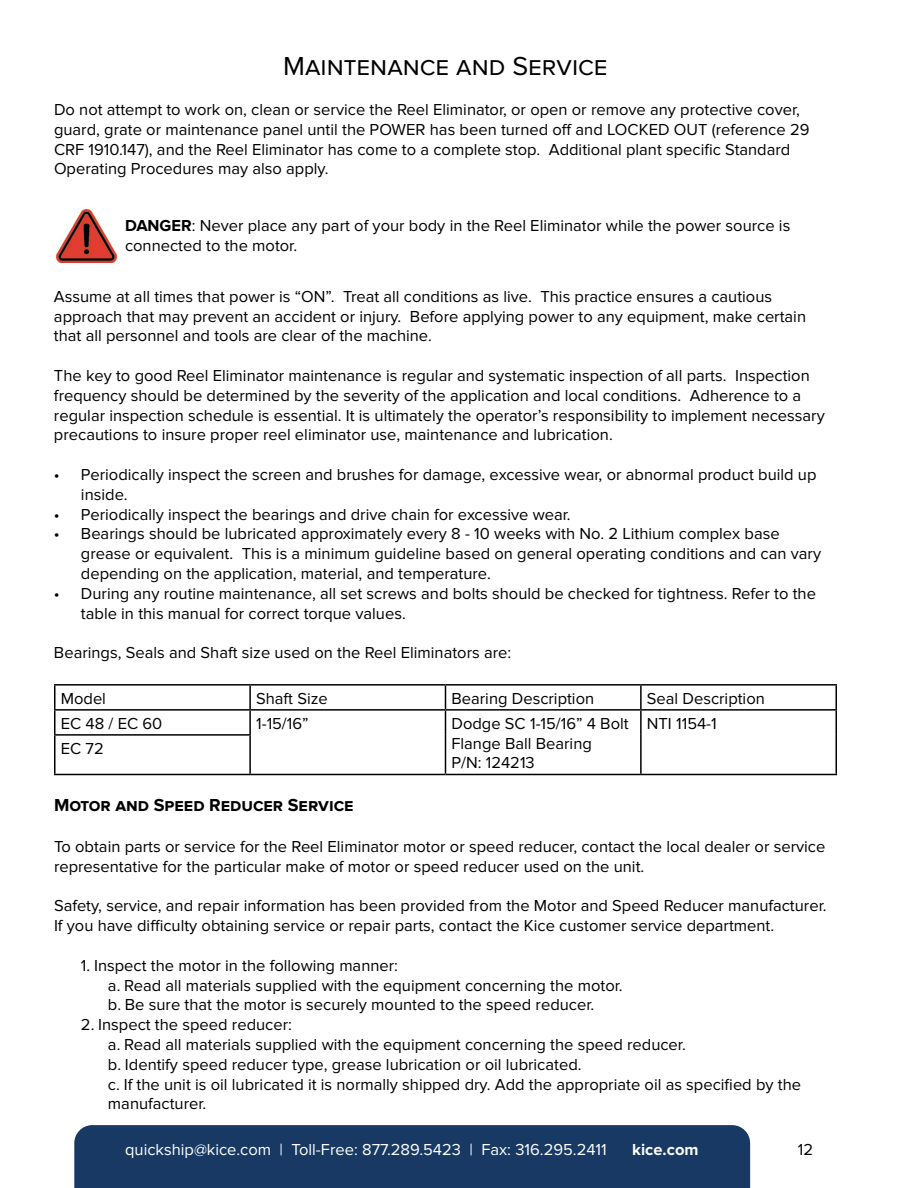
<style>
.page{position:relative;width:918px;height:1188px;background:#fff}
.page>*{position:absolute;margin:0;border:0;box-sizing:border-box;transform-origin:0 0}
.t1{font:27px "Proxima Nova";color:#000}
.t2{font:700 18px "Proxima Nova";color:#000}
.t3{font:16.5px/19.8px "Proxima Nova";color:#000}
.t4{font:16.5px "Proxima Nova";color:#fff}
.t5{font:700 16.5px "Proxima Nova";color:#fff}
.s1{font-weight:700}
</style>
<div class="page">
<img style="left:55px;top:208px;width:63px;height:54px">
<hr style="left:54px;top:684px;width:196px;height:2px;background:#000">
<hr style="left:54px;top:686px;width:2px;height:23px;background:#000">
<hr style="left:250px;top:684px;width:196px;height:2px;background:#000">
<hr style="left:249px;top:686px;width:2px;height:23px;background:#000">
<hr style="left:446px;top:684px;width:195px;height:2px;background:#000">
<hr style="left:641px;top:684px;width:196px;height:2px;background:#000">
<hr style="left:640px;top:686px;width:2px;height:23px;background:#000">
<hr style="left:54px;top:709px;width:196px;height:2px;background:#000">
<hr style="left:54px;top:711px;width:2px;height:23px;background:#000">
<hr style="left:250px;top:709px;width:196px;height:2px;background:#000">
<hr style="left:249px;top:711px;width:2px;height:23px;background:#000">
<hr style="left:446px;top:709px;width:195px;height:2px;background:#000">
<svg style="left:445px;top:686px;width:1px;height:49px"></svg>
<hr style="left:641px;top:709px;width:196px;height:2px;background:#000">
<hr style="left:640px;top:711px;width:2px;height:24px;background:#000">
<svg style="left:836px;top:686px;width:1px;height:49px"></svg>
<hr style="left:54px;top:734px;width:197px;height:2px;background:#000">
<hr style="left:54px;top:736px;width:2px;height:38px;background:#000">
<hr style="left:249px;top:736px;width:2px;height:38px;background:#000">
<hr style="left:445px;top:735px;width:1px;height:39px;background:#000">
<hr style="left:640px;top:735px;width:2px;height:39px;background:#000">
<hr style="left:836px;top:735px;width:1px;height:39px;background:#000">
<hr style="left:54px;top:774px;width:196px;height:1px;background:#000">
<hr style="left:250px;top:774px;width:196px;height:1px;background:#000">
<hr style="left:446px;top:774px;width:195px;height:1px;background:#000">
<hr style="left:641px;top:774px;width:196px;height:1px;background:#000">
<div style="left:74px;top:1125px;width:676px;height:63px;background:#173963"></div>
<h1 class="t1" style="left:283px;top:51px;width:326px">Maintenance and Service</h1>
<p class="t3" style="left:54px;top:100px;width:757px">Do not attempt to work on, clean or service the Reel Eliminator, or open or remove any protective cover, guard, grate or maintenance panel until the POWER has been turned off and LOCKED OUT (reference 29<br>CRF 1910.147), and the Reel Eliminator has come to a complete stop. Additional plant specific Standard Operating Procedures may also apply.</p>
<p class="t3" style="left:125px;top:216px;width:667px"><span class="s1">DANGER</span>: Never place any part of your body in the Reel Eliminator while the power source is connected to the motor.</p>
<p class="t3" style="left:54px;top:287px;width:754px">Assume at all times that power is “ON”. Treat all conditions as live. This practice ensures a cautious approach that may prevent an accident or injury. Before applying power to any equipment, make certain that all personnel and tools are clear of the machine.</p>
<p class="t3" style="left:54px;top:366px;width:772px">The key to good Reel Eliminator maintenance is regular and systematic inspection of all parts. Inspection frequency should be determined by the severity of the application and local conditions. Adherence to a regular inspection schedule is essential. It is ultimately the operator’s responsibility to implement necessary precautions to insure proper reel eliminator use, maintenance and lubrication.</p>
<p class="t3" style="left:81px;top:465px;width:737px;text-indent:-27px">• Periodically inspect the screen and brushes for damage, excessive wear, or abnormal product build up inside.</p>
<p class="t3" style="left:54px;top:505px;width:518px">• Periodically inspect the bearings and drive chain for excessive wear.</p>
<p class="t3" style="left:81px;top:524px;width:742px;text-indent:-27px">• Bearings should be lubricated approximately every 8 - 10 weeks with No. 2 Lithium complex base grease or equivalent. This is a minimum guideline based on general operating conditions and can vary depending on the application, material, and temperature.</p>
<p class="t3" style="left:81px;top:584px;width:737px;text-indent:-27px">• During any routine maintenance, all set screws and bolts should be checked for tightness. Refer to the table in this manual for correct torque values.</p>
<p class="t3" style="left:54px;top:643px;width:459px">Bearings, Seals and Shaft size used on the Reel Eliminators are:</p>
<p class="t3" style="left:61px;top:689px;width:47px">Model</p>
<p class="t3" style="left:256px;top:689px;width:73px">Shaft Size</p>
<p class="t3" style="left:452px;top:689px;width:144px">Bearing Description</p>
<p class="t3" style="left:647px;top:689px;width:119px">Seal Description</p>
<p class="t3" style="left:61px;top:714px;width:103px">EC 48 / EC 60</p>
<p class="t3" style="left:256px;top:714px;width:54px">1-15/16”</p>
<p class="t3" style="left:452px;top:714px;width:179px">Dodge SC 1-15/16” 4 Bolt<br>Flange Ball Bearing<br>P/N: 124213</p>
<p class="t3" style="left:647px;top:714px;width:71px">NTI 1154-1</p>
<p class="t3" style="left:61px;top:739px;width:44px">EC 72</p>
<p class="t2" style="left:54px;top:794px;width:301px">Motor and Speed Reducer Service</p>
<p class="t3" style="left:54px;top:837px;width:773px">To obtain parts or service for the Reel Eliminator motor or speed reducer, contact the local dealer or service representative for the particular make of motor or speed reducer used on the unit.</p>
<p class="t3" style="left:54px;top:896px;width:774px">Safety, service, and repair information has been provided from the Motor and Speed Reducer manufacturer.<br>If you have difficulty obtaining service or repair parts, contact the Kice customer service department.</p>
<p class="t3" style="left:108px;top:956px;width:516px;text-indent:-27px">1. Inspect the motor in the following manner:<br>a. Read all materials supplied with the equipment concerning the motor. b. Be sure that the motor is securely mounted to the speed reducer.</p>
<p class="t3" style="left:108px;top:1015px;width:695px;text-indent:-27px">2. Inspect the speed reducer:<br>a. Read all materials supplied with the equipment concerning the speed reducer.<br>b. Identify speed reducer type, grease lubrication or oil lubricated.<br>c. If the unit is oil lubricated it is normally shipped dry. Add the appropriate oil as specified by the manufacturer.</p>
<p class="t4" style="left:125px;top:1140px;width:483px">quickship@kice.com | Toll-Free: 877.289.5423 | Fax: 316.295.2411</p>
<p class="t5" style="left:632px;top:1140px;width:68px">kice.com</p>
<p class="t3" style="left:798px;top:1140px;width:17px">12</p>
</div>
